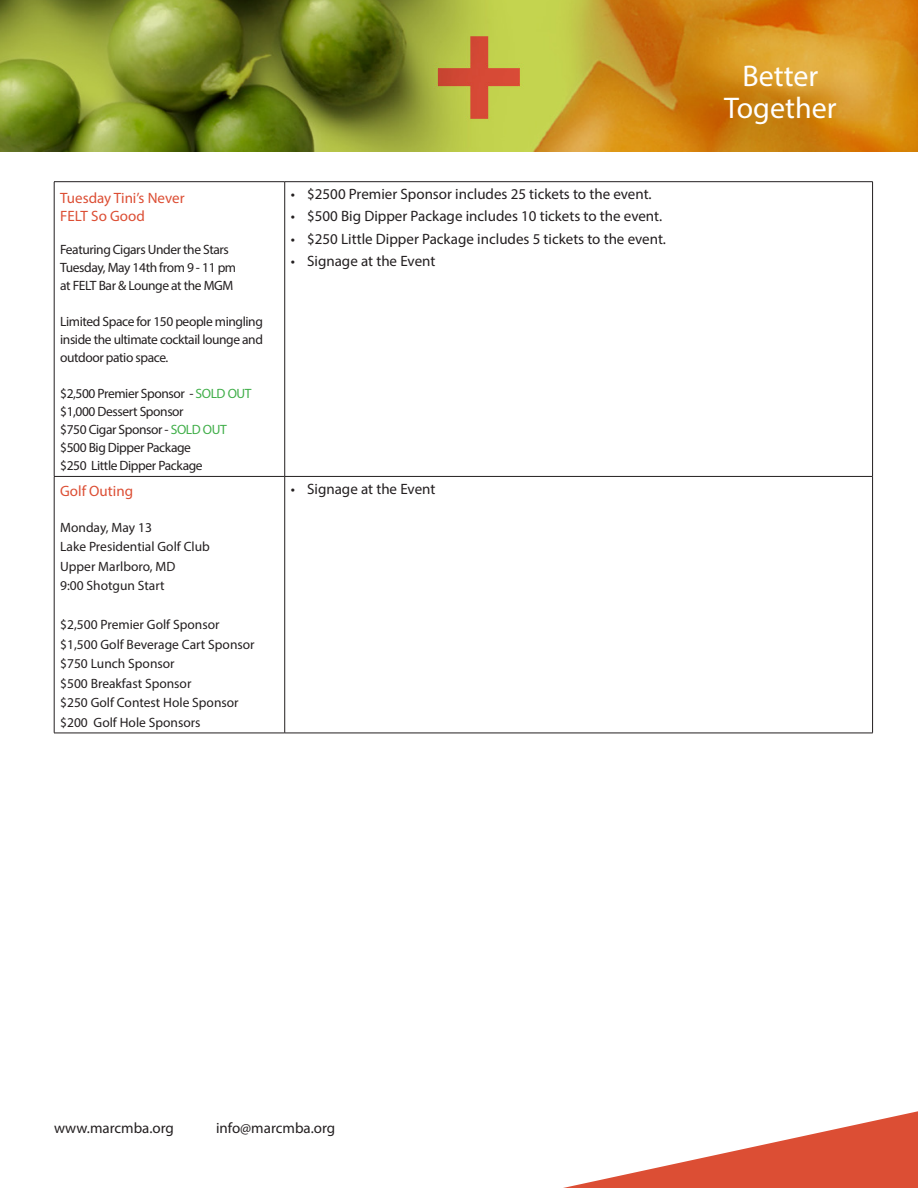
<style>
.page{position:relative;width:918px;height:1188px;background:#fff}
.page>*{position:absolute;margin:0;border:0;box-sizing:border-box;transform-origin:0 0}
.t1{font:30px "Myriad Pro";color:#fff}
.t2{font:15px "Myriad Pro";color:#231f20}
.t3{font:15px "Myriad Pro";color:#dc4e34}
.t4{font:13.5px/18px "Myriad Pro";letter-spacing:-.03em;color:#231f20;text-align:justify}
.t5{font:13.5px "Myriad Pro";color:#231f20}
.s1{color:#40ae49}
</style>
<div class="page">
<img style="left:0;top:0;width:918px;height:152px">
<hr style="left:54px;top:181px;width:231px;height:1px;background:#231f20">
<hr style="left:54px;top:182px;width:1px;height:294px;background:#231f20">
<hr style="left:285px;top:181px;width:588px;height:1px;background:#231f20">
<hr style="left:284px;top:182px;width:1px;height:294px;background:#231f20">
<hr style="left:872px;top:182px;width:1px;height:294px;background:#231f20">
<hr style="left:54px;top:476px;width:231px;height:1px;background:#231f20">
<hr style="left:54px;top:477px;width:1px;height:256px;background:#231f20">
<hr style="left:285px;top:476px;width:588px;height:1px;background:#231f20">
<hr style="left:284px;top:477px;width:1px;height:256px;background:#231f20">
<hr style="left:872px;top:477px;width:1px;height:256px;background:#231f20">
<hr style="left:54px;top:733px;width:231px;height:1px;background:#231f20">
<hr style="left:285px;top:733px;width:588px;height:1px;background:#231f20">
<svg style="left:563px;top:1111px;width:355px;height:77px"></svg>
<p class="t3" style="left:60px;top:189px;width:126px">Tuesday Tini’s Never</p>
<p class="t3" style="left:60px;top:207px;width:86px">FELT So Good</p>
<p class="t4" style="left:60px;top:241px;width:170px">Featuring Cigars Under the Stars</p>
<p class="t4" style="left:60px;top:259px;width:178px">Tuesday, May 14th from 9 - 11 pm</p>
<p class="t4" style="left:60px;top:277px;width:175px">at FELT Bar &amp; Lounge at the MGM</p>
<p class="t4" style="left:60px;top:313px;width:204px">Limited Space for 150 people mingling inside the ultimate cocktail lounge and outdoor patio space.</p>
<p class="t4" style="left:60px;top:385px;width:193px">$2,500 Premier Sponsor - <span class="s1">SOLD OUT</span></p>
<p class="t4" style="left:60px;top:403px;width:125px">$1,000 Dessert Sponsor</p>
<p class="t4" style="left:60px;top:421px;width:168px">$750 Cigar Sponsor - <span class="s1">SOLD OUT</span></p>
<p class="t4" style="left:60px;top:439px;width:132px">$500 Big Dipper Package</p>
<p class="t4" style="left:60px;top:457px;width:144px">$250 Little Dipper Package</p>
<p class="t3" style="left:60px;top:482px;width:74px">Golf Outing</p>
<p class="t5" style="left:60px;top:519px;width:93px">Monday, May 13</p>
<p class="t5" style="left:60px;top:539px;width:151px">Lake Presidential Golf Club</p>
<p class="t5" style="left:60px;top:558px;width:117px">Upper Marlboro, MD</p>
<p class="t5" style="left:60px;top:578px;width:106px">9:00 Shotgun Start</p>
<p class="t5" style="left:60px;top:617px;width:161px">$2,500 Premier Golf Sponsor</p>
<p class="t5" style="left:60px;top:636px;width:196px">$1,500 Golf Beverage Cart Sponsor</p>
<p class="t5" style="left:60px;top:656px;width:116px">$750 Lunch Sponsor</p>
<p class="t5" style="left:60px;top:675px;width:133px">$500 Breakfast Sponsor</p>
<p class="t5" style="left:60px;top:695px;width:180px">$250 Golf Contest Hole Sponsor</p>
<p class="t5" style="left:60px;top:714px;width:142px">$200 Golf Hole Sponsors</p>
<p class="t2" style="left:291px;top:185px;width:363px">• $2500 Premier Sponsor includes 25 tickets to the event.</p>
<p class="t2" style="left:291px;top:207px;width:373px">• $500 Big Dipper Package includes 10 tickets to the event.</p>
<p class="t2" style="left:291px;top:230px;width:377px">• $250 Little Dipper Package includes 5 tickets to the event.</p>
<p class="t2" style="left:291px;top:252px;width:146px">• Signage at the Event</p>
<p class="t2" style="left:291px;top:479px;width:146px">• Signage at the Event</p>
<p class="t1" style="left:742px;top:58px;width:77px">Better</p>
<p class="t1" style="left:724px;top:89px;width:114px">Together</p>
<p class="t2" style="left:54px;top:1119px;width:121px">www.marcmba.org</p>
<p class="t2" style="left:216px;top:1119px;width:121px">info@marcmba.org</p>
</div>
